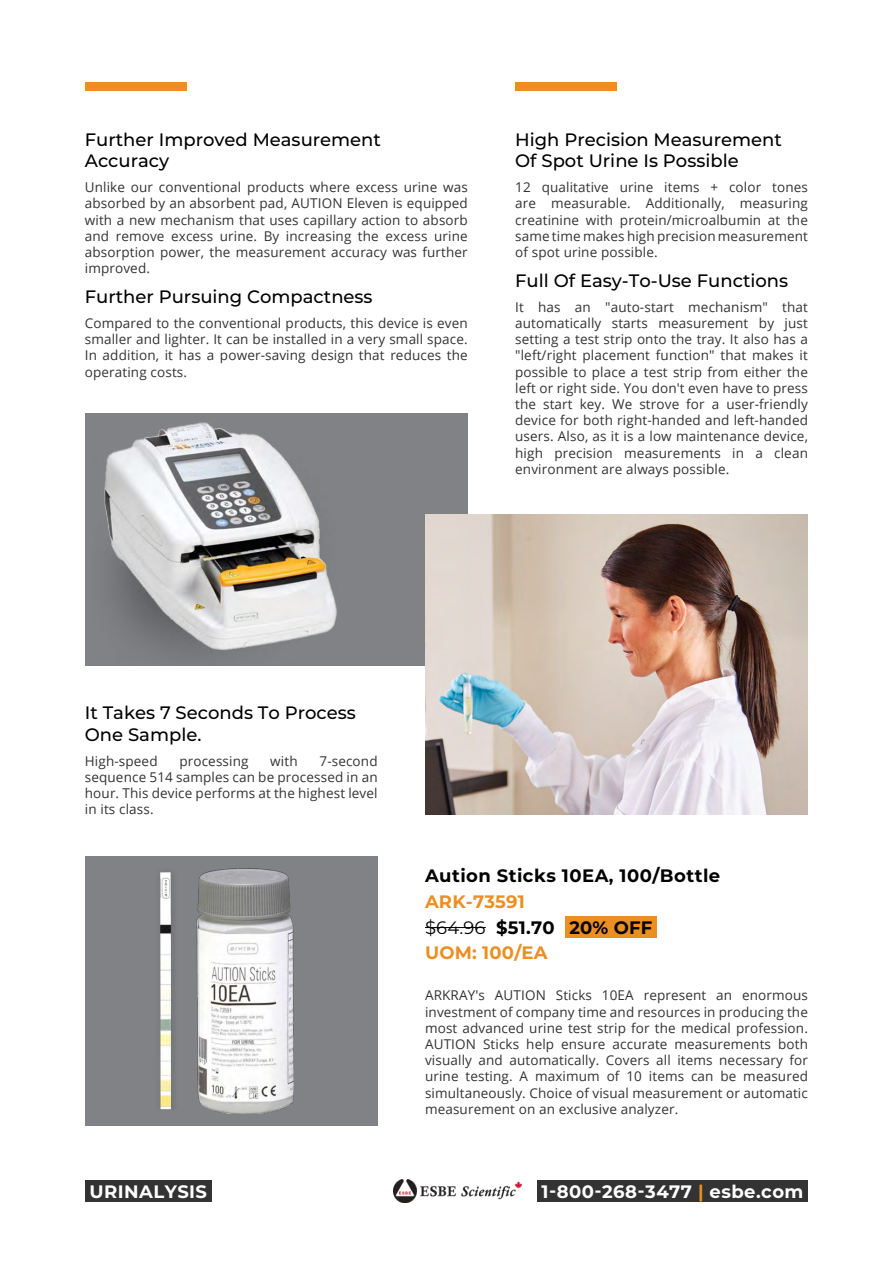
<style>
.page{position:relative;width:893px;height:1263px;background:#fff}
.page>*{position:absolute;margin:0;border:0;box-sizing:border-box;transform-origin:0 0}
.t1{font:500 18px/21.6px "Montserrat";color:#000}
.t2{font:700 18px "Montserrat";letter-spacing:.025em;color:#000}
.t3{font:700 18px "Montserrat";letter-spacing:.025em;color:#fff}
.t4{font:700 18px/25.8px "Montserrat";letter-spacing:.01em;color:#eb8f23}
.t5{font:13.5px/16.2px "Open Sans";letter-spacing:.01em;color:#333334;text-align:justify}
.s1{font-weight:400;color:#000}
.s2{color:#000}
.s3{color:#eb8f23}
</style>
<div class="page">
<div style="left:85px;top:413px;width:383px;height:253px;background:#808285"></div>
<img style="left:104px;top:422px;width:233px;height:231px">
<img style="left:425px;top:514px;width:383px;height:300px">
<div style="left:515px;top:83px;width:102px;height:8px;background:#eb8f23"></div>
<img style="left:394px;top:1179px;width:128px;height:23px">
<div style="left:85px;top:856px;width:293px;height:269px;background:#808285"></div>
<img style="left:160px;top:868px;width:134px;height:245px">
<hr style="left:425px;top:927px;width:61px;height:1px;background:#000">
<div style="left:85px;top:83px;width:101px;height:8px;background:#eb8f23"></div>
<div style="left:85px;top:1180px;width:127px;height:22px;background:#333334"></div>
<div style="left:537px;top:1180px;width:271px;height:22px;background:#333334"></div>
<div style="left:565px;top:916px;width:92px;height:22px;background:#eb8f23"></div>
<h1 class="t1" style="left:85px;top:128px;width:298px">Further Improved Measurement<br>Accuracy</h1>
<p class="t5" style="left:85px;top:179px;width:384px">Unlike our conventional products where excess urine was absorbed by an absorbent pad, AUTION Eleven is equipped with a new mechanism that uses capillary action to absorb and remove excess urine. By increasing the excess urine absorption power, the measurement accuracy was further improved.</p>
<h1 class="t1" style="left:85px;top:285px;width:289px">Further Pursuing Compactness</h1>
<p class="t5" style="left:85px;top:315px;width:384px">Compared to the conventional products, this device is even smaller and lighter. It can be installed in a very small space.<br>In addition, it has a power-saving design that reduces the operating costs.</p>
<h1 class="t1" style="left:515px;top:128px;width:268px">High Precision Measurement<br>Of Spot Urine Is Possible</h1>
<p class="t5" style="left:515px;top:179px;width:294px">12 qualitative urine items + color tones are measurable. Additionally, measuring creatinine with protein/microalbumin at the same time makes high precision measurement of spot urine possible.</p>
<h1 class="t1" style="left:515px;top:269px;width:274px">Full Of Easy-To-Use Functions</h1>
<p class="t5" style="left:515px;top:298px;width:294px">It has an "auto-start mechanism" that automatically starts measurement by just setting a test strip onto the tray. It also has a "left/right placement function" that makes it possible to place a test strip from either the left or right side. You don't even have to press the start key. We strove for a user-friendly device for both right-handed and left-handed users. Also, as it is a low maintenance device, high precision measurements in a clean environment are always possible.</p>
<h1 class="t1" style="left:85px;top:701px;width:273px">It Takes 7 Seconds To Process<br>One Sample.</h1>
<p class="t5" style="left:85px;top:752px;width:74px">High-speed</p>
<p class="t5" style="left:179px;top:752px;width:71px">processing</p>
<p class="t5" style="left:270px;top:752px;width:29px">with</p>
<p class="t5" style="left:85px;top:752px;width:294px;text-indent:235px">7-second sequence 514 samples can be processed in an hour. This device performs at the highest level in its class.</p>
<h1 class="t2" style="left:425px;top:862px;width:297px">Aution Sticks 10EA, 100/Bottle</h1>
<h1 class="t4" style="left:425px;top:887px;width:131px">ARK-73591 <span class="s1">$64.96</span> <span class="s2">$51.70<br></span>UOM: 100/EA</h1>
<p class="t5" style="left:425px;top:987px;width:384px">ARKRAY's AUTION Sticks 10EA represent an enormous investment of company time and resources in producing the most advanced urine test strip for the medical profession.<br>AUTION Sticks help ensure accurate measurements both visually and automatically. Covers all items necessary for urine testing. A maximum of 10 items can be measured simultaneously. Choice of visual measurement or automatic measurement on an exclusive analyzer.</p>
<h1 class="t2" style="left:569px;top:914px;width:84px">20% OFF</h1>
<h1 class="t3" style="left:90px;top:1178px;width:119px">URINALYSIS</h1>
<h1 class="t3" style="left:541px;top:1178px;width:263px">1-800-268-3477 <span class="s3">|</span> esbe.com</h1>
</div>
